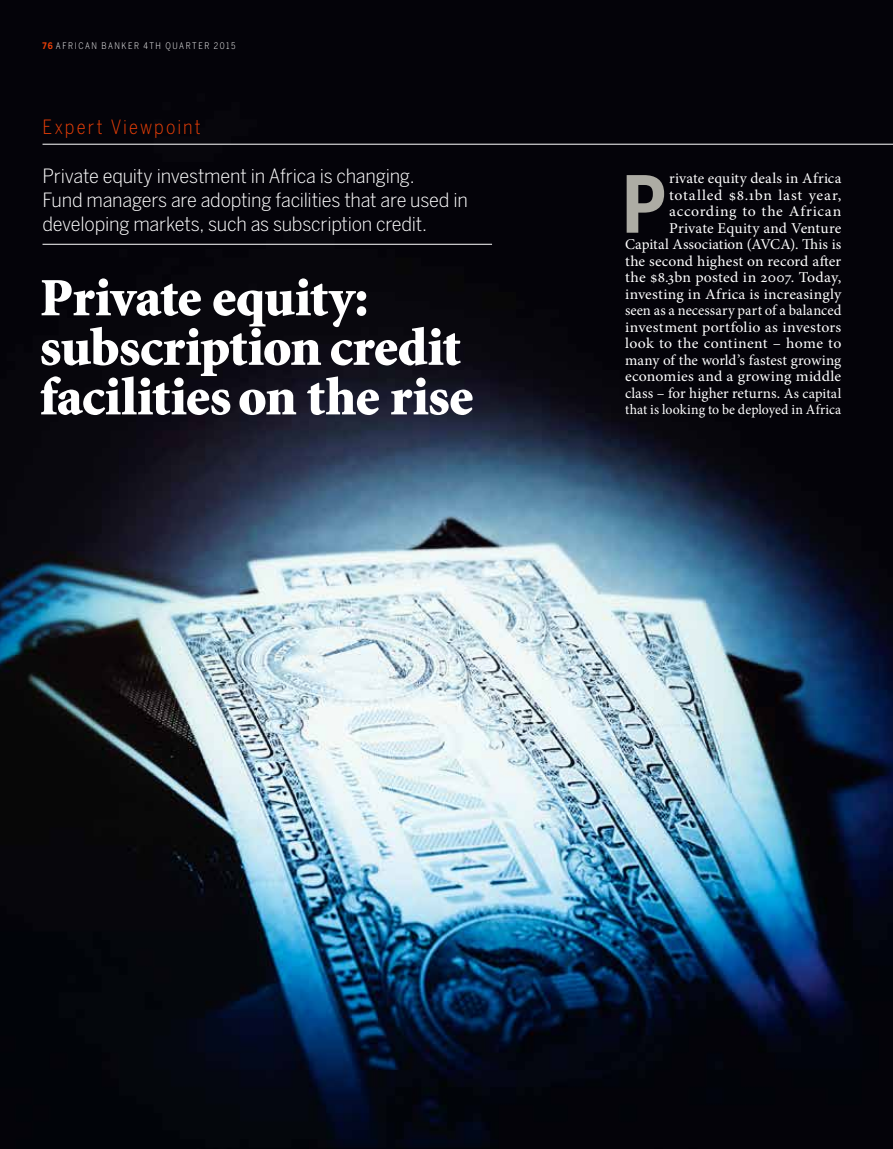
<style>
.page{position:relative;width:893px;height:1149px;background:#fff}
.page>*{position:absolute;margin:0;border:0;box-sizing:border-box;transform-origin:0 0}
.t1{font:700 77.85px "Benton Sans Cond";color:#adaca4}
.t2{font:900 54px/49.5px "Minion Std";letter-spacing:-.01em;color:#fff}
.t3{font:300 19.5px/24px "Benton Sans Cond";letter-spacing:-.01em;color:#fff;scale:1.1 1}
.t4{font:300 19.5px "Benton Sans Cond";letter-spacing:.105em;color:#e73e07}
.t5{font:15px/16.5px "Minion Pro";letter-spacing:.01em;color:#fff;text-align:right}
.t6{font:14.25px "Minion Pro";letter-spacing:.01em;color:#fff}
.t7{font:300 9px "Benton Sans Cond";letter-spacing:.175em;color:#fff}
.s1{font-weight:700;color:#e73e07}
.s2{font-size:14.25px}
</style>
<div class="page">
<img style="left:0;top:0;width:893px;height:1148px">
<hr style="left:43px;top:144px;width:850px;height:1px;background:#fff">
<hr style="left:43px;top:244px;width:449px;height:1px;background:#fff">
<p class="t7" style="left:43px;top:41px;width:194px"><span class="s1">76</span> AFRICAN BANKER 4TH QUARTER 2015</p>
<h3 class="t4" style="left:43px;top:115px;width:160px">Expert Viewpoint</h3>
<h3 class="t3" style="left:43px;top:164px;width:388px">Private equity investment in Africa is changing.<br>Fund managers are adopting facilities that are used in developing markets, such as subscription credit.</h3>
<h2 class="t2" style="left:40px;top:275px;width:435px">Private equity: subscription credit facilities on the rise</h2>
<p class="t5" style="left:625px;top:170px;width:218px">rivate equity deals in Africa totalled $8.1bn last year, according to the African<br>Private Equity and Venture<br>Capital Association (AVCA). This is the second highest on record after the $8.3bn posted in 2007. Today, investing in Africa is increasingly seen as a necessary part of a balanced investment portfolio as investors look to the continent – home to many of the world’s fastest growing economies and a growing middle class – for higher returns. <span class="s2">As capital</span></p>
<p class="t6" style="left:625px;top:400px;width:218px">that is looking to be deployed in Africa</p>
<h1 class="t1" style="left:622px;top:159px;width:46px">P</h1>
</div>
